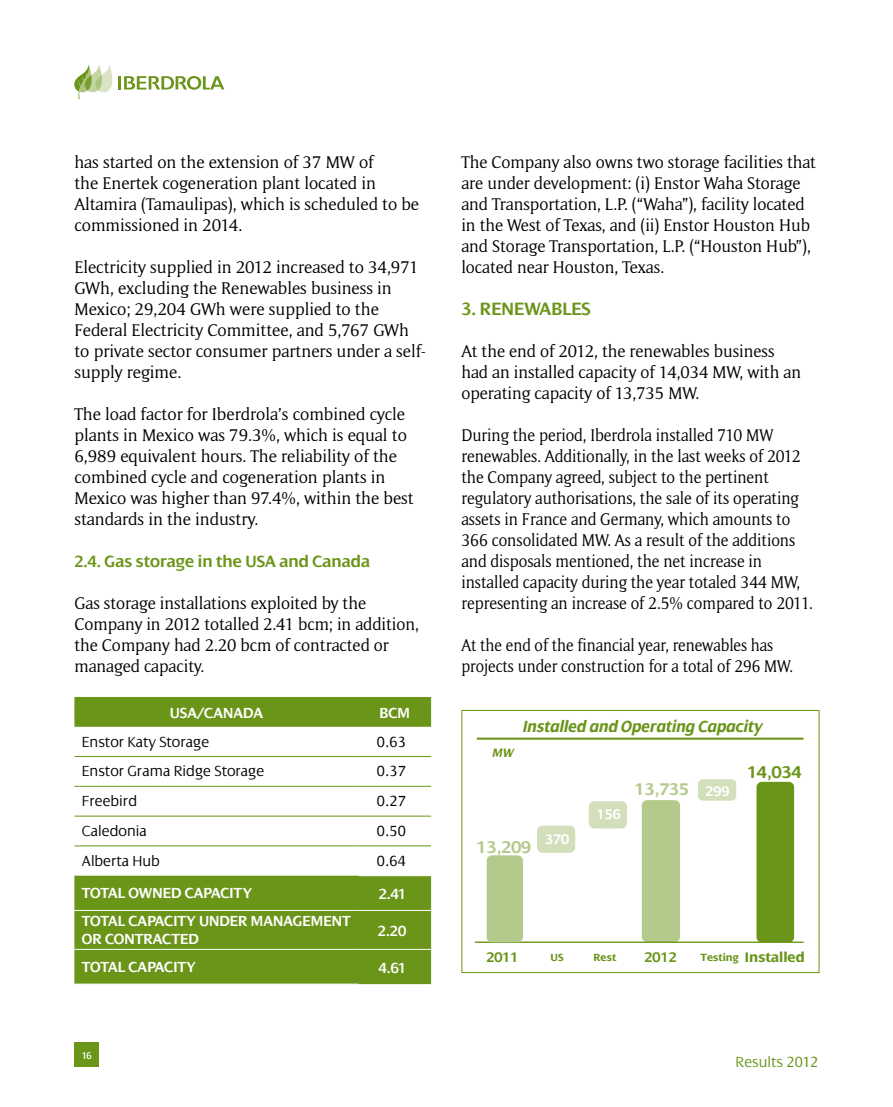
<style>
.page{position:relative;width:893px;height:1107px;background:#fff}
.page>*{position:absolute;margin:0;border:0;box-sizing:border-box;transform-origin:0 0}
.t1{font:600 19.25px "Dialog";color:#6a9519}
.t2{font:700 18.2px "Dialog";color:#b4ca8c}
.t3{font:700 18.2px "Dialog";color:#6a9519}
.t4{font:17.5px/21px "Memento";color:#000}
.t5{font:17.5px/21px "Memento";color:#000;scale:.95 1}
.t6{font:17.5px/21px "Memento";color:#000;scale:.93 1}
.t7{font:600 17.5px "Dialog";color:#6a9519}
.t8{font:italic 700 17.32px "Dialog";letter-spacing:-.01em;color:#6a9519;scale:.96 1}
.t9{font:600 15.75px/18.9px "Dialog";color:#fff}
.t10{font:300 15.75px "Dialog";color:#000}
.t11{font:300 15.75px "Dialog";color:#6a9519}
.t12{font:700 15.05px "Dialog";color:#6a9519}
.t13{font:700 15.05px "Dialog";letter-spacing:-.005em;color:#fff}
.t14{font:italic 700 13.12px "Dialog";color:#6a9519}
.t15{font:700 11.2px "Dialog";color:#6a9519}
.t16{font:10.5px "Dialog";color:#fff}
.s1{font-size:15.05px;color:#fff}
</style>
<div class="page">
<svg style="left:74px;top:64px;width:150px;height:35px"></svg>
<div style="left:74px;top:1042px;width:25px;height:25px;background:#6a9519"></div>
<div style="left:74px;top:697px;width:357px;height:29px;background:#6a9519"></div>
<div style="left:74px;top:875px;width:357px;height:108px;background:#6a9519"></div>
<hr style="left:74px;top:756px;width:284px;height:1px;background:#6a9519">
<hr style="left:358px;top:756px;width:73px;height:1px;background:#6a9519">
<hr style="left:74px;top:785px;width:284px;height:1px;background:#6a9519">
<hr style="left:358px;top:785px;width:73px;height:1px;background:#6a9519">
<hr style="left:74px;top:815px;width:284px;height:1px;background:#6a9519">
<hr style="left:358px;top:815px;width:73px;height:1px;background:#6a9519">
<hr style="left:358px;top:845px;width:73px;height:1px;background:#6a9519">
<hr style="left:74px;top:910px;width:284px;height:1px;background:#fff">
<hr style="left:358px;top:875px;width:73px;height:1px;background:#fff">
<hr style="left:74px;top:948px;width:284px;height:1px;background:#fff">
<hr style="left:358px;top:910px;width:73px;height:1px;background:#fff">
<hr style="left:74px;top:845px;width:284px;height:1px;background:#6a9519">
<hr style="left:358px;top:948px;width:73px;height:1px;background:#fff">
<svg style="left:698px;top:779px;width:38px;height:21px"></svg>
<div style="left:589px;top:801px;width:38px;height:27px;background:#d2dfba;border-radius:6px"></div>
<div style="left:537px;top:825px;width:38px;height:27px;background:#d2dfba;border-radius:6px"></div>
<hr style="left:477px;top:737px;width:327px;height:2px;background:#6a9519">
<div style="left:642px;top:800px;width:38px;height:141px;background:#b4ca8c;border-radius:5px"></div>
<div style="left:756px;top:781px;width:38px;height:161px;background:#6a9519;border-radius:5px"></div>
<hr style="left:475px;top:941px;width:329px;height:1px;background:#6a9519">
<div style="left:487px;top:855px;width:36px;height:87px;background:#b4ca8c;border-radius:5px"></div>
<p class="t4" style="left:74px;top:151px;width:346px">has started on the extension of 37 MW of<br>the Enertek cogeneration plant located in Altamira (Tamaulipas), which is scheduled to be commissioned in 2014.</p>
<p class="t4" style="left:74px;top:256px;width:353px">Electricity supplied in 2012 increased to 34,971<br>GWh, excluding the Renewables business in Mexico; 29,204 GWh were supplied to the Federal Electricity Committee, and 5,767 GWh to private sector consumer partners under a self&shy;supply regime.</p>
<p class="t4" style="left:74px;top:403px;width:341px">The load factor for Iberdrola’s combined cycle plants in Mexico was 79.3%, which is equal to 6,989 equivalent hours. The reliability of the combined cycle and cogeneration plants in Mexico was higher than 97.4%, within the best standards in the industry.</p>
<p class="t7" style="left:74px;top:552px;width:297px">2.4. Gas storage in the USA and Canada</p>
<p class="t4" style="left:74px;top:592px;width:346px">Gas storage installations exploited by the Company in 2012 totalled 2.41 bcm; in addition, the Company had 2.20 bcm of contracted or managed capacity.</p>
<p class="t9" style="left:170px;top:703px;width:95px">USA/CANADA</p>
<p class="t9" style="left:380px;top:703px;width:30px">BCM</p>
<p class="t10" style="left:82px;top:733px;width:129px">Enstor Katy Storage</p>
<p class="t10" style="left:377px;top:733px;width:31px">0.63</p>
<p class="t10" style="left:82px;top:762px;width:184px">Enstor Grama Ridge Storage</p>
<p class="t10" style="left:377px;top:762px;width:31px">0.37</p>
<p class="t10" style="left:82px;top:792px;width:57px">Freebird</p>
<p class="t10" style="left:377px;top:792px;width:31px">0.27</p>
<p class="t10" style="left:82px;top:822px;width:66px">Caledonia</p>
<p class="t10" style="left:377px;top:822px;width:31px">0.50</p>
<p class="t10" style="left:82px;top:852px;width:80px">Alberta Hub</p>
<p class="t10" style="left:377px;top:852px;width:31px">0.64</p>
<p class="t9" style="left:82px;top:883px;width:172px">TOTAL OWNED CAPACITY</p>
<p class="t9" style="left:379px;top:884px;width:29px">2.41</p>
<p class="t9" style="left:82px;top:910px;width:270px">TOTAL CAPACITY UNDER MANAGEMENT<br>OR CONTRACTED</p>
<p class="t9" style="left:378px;top:921px;width:30px">2.20</p>
<p class="t9" style="left:82px;top:957px;width:115px">TOTAL CAPACITY</p>
<p class="t9" style="left:379px;top:958px;width:29px">4.61</p>
<p class="t16" style="left:82px;top:1049px;width:12px">16</p>
<p class="t4" style="left:461px;top:151px;width:356px">The Company also owns two storage facilities that are under development: (i) Enstor Waha Storage and Transportation, L.P. (“Waha”), facility located in the West of Texas, and (ii) Enstor Houston Hub and Storage Transportation, L.P. (“Houston Hub”), located near Houston, Texas.</p>
<p class="t1" style="left:461px;top:298px;width:130px">3. RENEWABLES</p>
<p class="t4" style="left:461px;top:340px;width:341px">At the end of 2012, the renewables business had an installed capacity of 14,034 MW, with an operating capacity of 13,735 MW.</p>
<p class="t5" style="left:461px;top:424px;width:371px">During the period, Iberdrola installed 710 MW renewables. Additionally, in the last weeks of 2012 the Company agreed, subject to the pertinent regulatory authorisations, the sale of its operating assets in France and Germany, which amounts to 366 consolidated MW. As a result of the additions and disposals mentioned, the net increase in installed capacity during the year totaled 344 MW, representing an increase of 2.5% compared to 2011.</p>
<p class="t6" style="left:461px;top:634px;width:358px">At the end of the financial year, renewables has projects under construction for a total of 296 MW.</p>
<p class="t14" style="left:492px;top:745px;width:23px">MW</p>
<p class="t8" style="left:522px;top:717px;width:251px">Installed and Operating Capacity</p>
<p class="t13" style="left:597px;top:806px;width:26px">156</p>
<p class="t2" style="left:635px;top:779px;width:96px">13,735 <span class="s1">299</span></p>
<p class="t3" style="left:747px;top:761px;width:56px">14,034</p>
<p class="t2" style="left:477px;top:836px;width:56px">13,209</p>
<p class="t13" style="left:545px;top:831px;width:26px">370</p>
<p class="t12" style="left:486px;top:948px;width:34px">2011</p>
<p class="t12" style="left:644px;top:948px;width:34px">2012</p>
<p class="t12" style="left:745px;top:948px;width:61px">Installed</p>
<p class="t15" style="left:551px;top:950px;width:15px">US</p>
<p class="t15" style="left:594px;top:950px;width:24px">Rest</p>
<p class="t15" style="left:701px;top:950px;width:40px">Testing</p>
<p class="t11" style="left:735px;top:1053px;width:85px">Results 2012</p>
</div>
